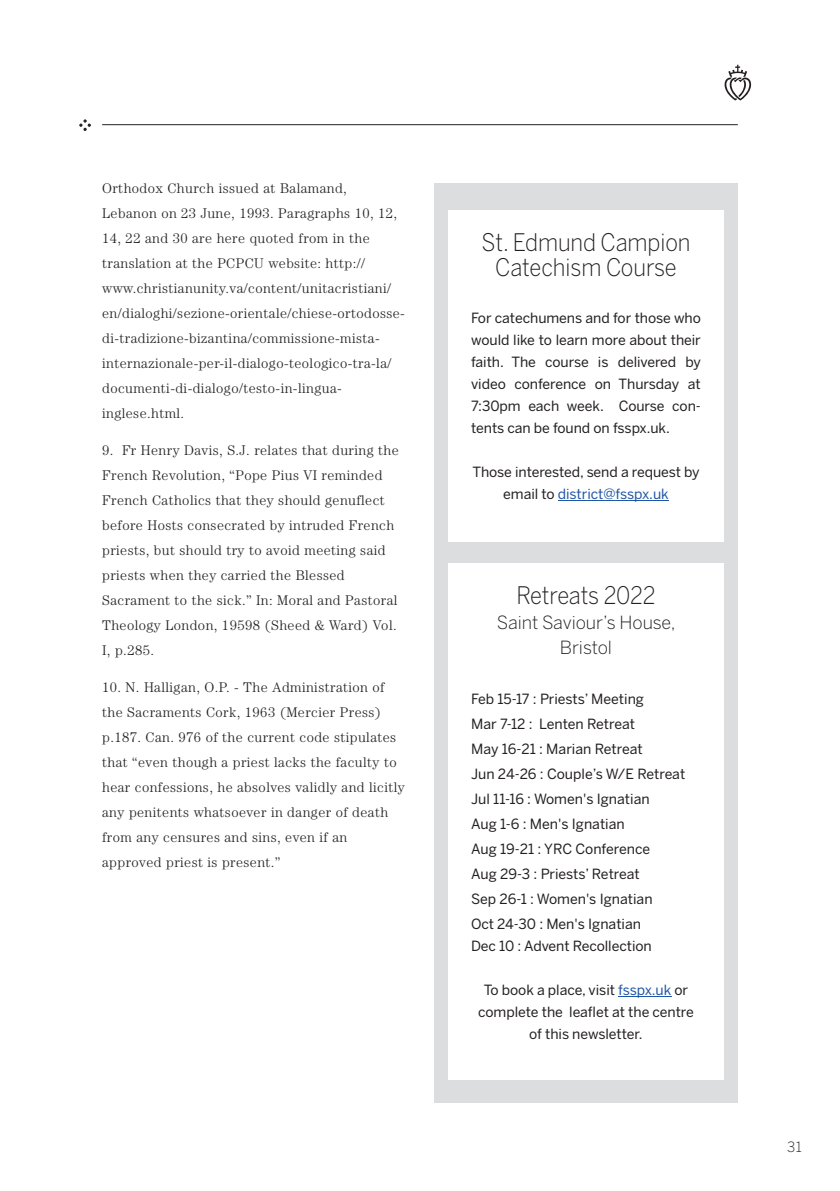
<style>
.page{position:relative;width:840px;height:1191px;background:#fff}
.page>*{position:absolute;margin:0;border:0;box-sizing:border-box;transform-origin:0 0}
.t1{font:300 24px/25px "Benton Sans";letter-spacing:-.005em;color:#231f20;text-align:center;scale:.92 1}
.t2{font:300 18px/25px "Benton Sans";letter-spacing:-.005em;color:#231f20;text-align:center}
.t3{font:300 14px/25px "Century Std";letter-spacing:.03em;color:#231f20}
.t4{font:14px/25px "Benton Sans";letter-spacing:-.005em;color:#231f20;text-align:center}
.t5{font:300 14px "Benton Sans";color:#231f20}
.s1{color:#2056a6}
</style>
<div class="page">
<hr style="left:102px;top:124px;width:635px;height:1px;background:#231f20">
<svg style="left:724px;top:65px;width:26px;height:36px"></svg>
<div style="left:434px;top:183px;width:303px;height:919px;background:#dcdddf"></div>
<div style="left:448px;top:563px;width:275px;height:516px;background:#fff"></div>
<hr style="left:618px;top:996px;width:53px;height:1px;background:#2056a6">
<div style="left:448px;top:210px;width:275px;height:332px;background:#fff"></div>
<hr style="left:557px;top:500px;width:111px;height:1px;background:#2056a6">
<svg style="left:79px;top:120px;width:12px;height:11px"></svg>
<p class="t3" style="left:102px;top:178px;width:304px">Orthodox Church issued at Balamand, Lebanon on 23 June, 1993. Paragraphs 10, 12, 14, 22 and 30 are here quoted from in the translation at the PCPCU website: http:// www.christianunity.va/content/unitacristiani/ en/dialoghi/sezione-orientale/chiese-ortodosse&shy;di-tradizione-bizantina/commissione-mista&shy;internazionale-per-il-dialogo-teologico-tra-la/ documenti-di-dialogo/testo-in-lingua&shy;inglese.html.</p>
<p class="t3" style="left:102px;top:440px;width:298px">9. Fr Henry Davis, S.J. relates that during the French Revolution, “Pope Pius VI reminded French Catholics that they should genuflect before Hosts consecrated by intruded French priests, but should try to avoid meeting said priests when they carried the Blessed Sacrament to the sick.” In: Moral and Pastoral Theology London, 19598 (Sheed &amp; Ward) Vol.<br>I, p.285.</p>
<p class="t3" style="left:102px;top:677px;width:304px">10. N. Halligan, O.P. - The Administration of the Sacraments Cork, 1963 (Mercier Press) p.187. Can. 976 of the current code stipulates that “even though a priest lacks the faculty to hear confessions, he absolves validly and licitly any penitents whatsoever in danger of death from any censures and sins, even if an approved priest is present.”</p>
<h1 class="t1" style="left:481px;top:231px;width:228px">St. Edmund Campion<br>Catechism Course</h1>
<p class="t4" style="left:471px;top:308px;width:231px;line-height:22px;text-align:justify">For catechumens and for those who would like to learn more about their faith. The course is delivered by video conference on Thursday at 7:30pm each week. Course con&shy;tents can be found on fsspx.uk.</p>
<p class="t4" style="left:472px;top:462px;width:228px;line-height:22px">Those interested, send a request by email to <span class="s1">district@fsspx.uk</span></p>
<h1 class="t1" style="left:516px;top:584px;width:153px">Retreats 2022</h1>
<p class="t2" style="left:496px;top:611px;width:180px">Saint Saviour’s House,<br>Bristol</p>
<p class="t4" style="left:471px;top:687px;width:215px;text-align:left">Feb 15-17 : Priests’ Meeting<br>Mar 7-12 : Lenten Retreat<br>May 16-21 : Marian Retreat<br>Jun 24-26 : Couple’s W/E Retreat<br>Jul 11-16 : Women's Ignatian<br>Aug 1-6 : Men's Ignatian<br>Aug 19-21 : YRC Conference<br>Aug 29-3 : Priests’ Retreat<br>Sep 26-1 : Women's Ignatian<br>Oct 24-30 : Men's Ignatian</p>
<p class="t4" style="left:471px;top:934px;width:182px">Dec 10 : Advent Recollection</p>
<p class="t4" style="left:478px;top:980px;width:217px;line-height:22px">To book a place, visit <span class="s1">fsspx.uk</span> or complete the leaflet at the centre of this newsletter.</p>
<p class="t5" style="left:786px;top:1140px;width:16px">31</p>
</div>
